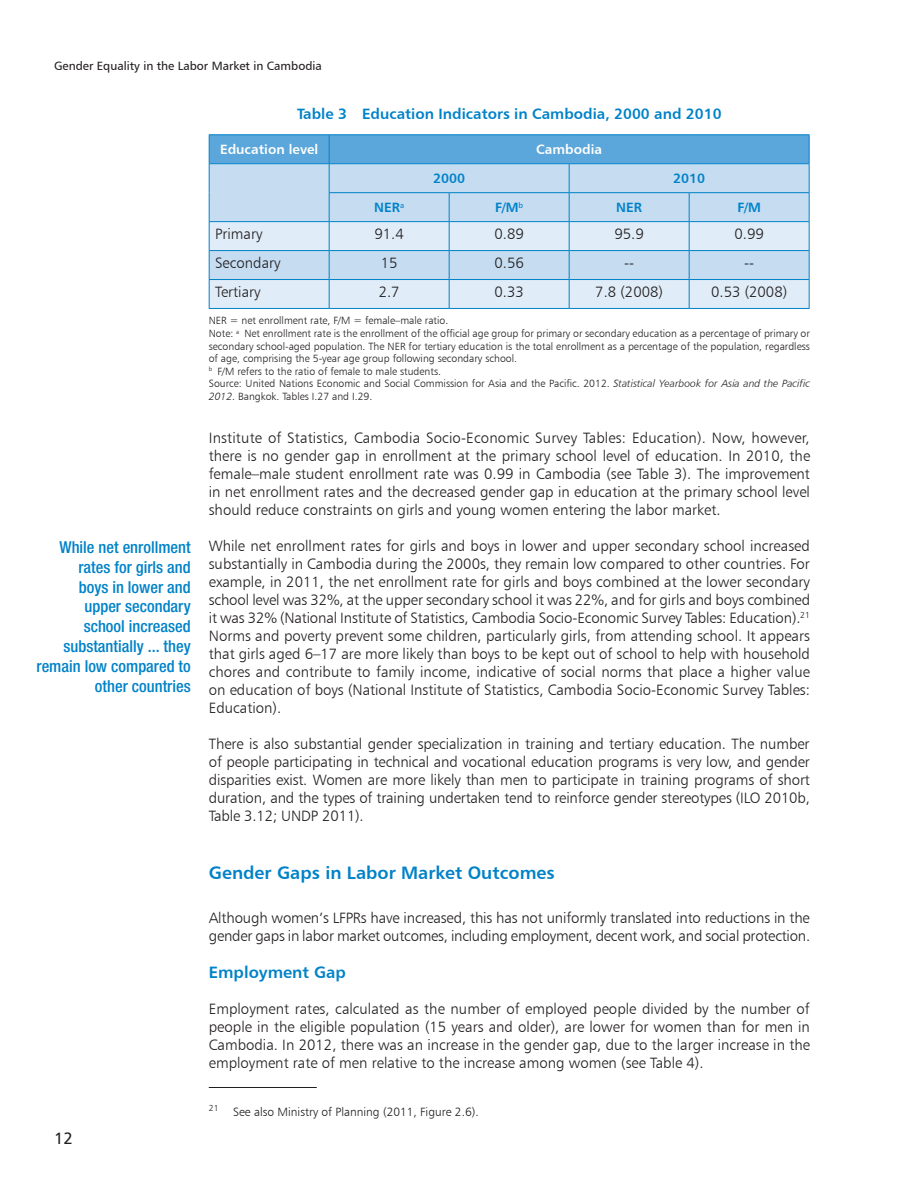
<style>
.page{position:relative;width:918px;height:1188px;background:#fff}
.page>*{position:absolute;margin:0;border:0;box-sizing:border-box;transform-origin:0 0}
.t1{font:18px "Humanist 777 BT Bold B";color:#0082c8}
.t2{font:500 condensed 16.5px/19.8px "Helvetica Neue";color:#0082c8;text-align:right}
.t3{font:16.5px "Humanist 777 BT Bold B";color:#0082c8}
.t4{font:16.5px "Humanist 777 BT Roman B";color:#231f20}
.t5{font:15px/18px "Humanist 777 BT Light B";letter-spacing:-.01em;color:#231f20;text-align:justify}
.t6{font:15px "Humanist 777 BT Bold B";color:#0082c8}
.t7{font:13.5px "Humanist 777 BT Bold B";color:#fff}
.t8{font:13.5px "Humanist 777 BT Bold B";color:#0082c8}
.t9{font:12px "Humanist 777 BT Light B";color:#231f20}
.t10{font:12px "Humanist 777 BT Roman B";color:#231f20}
.t11{font:10.5px/12.6px "Humanist 777 BT Light B";color:#231f20}
.s1{font-family:"Humanist 777 BT Light Italic B"}
</style>
<div class="page">
<hr style="left:209px;top:1087px;width:108px;height:1px;background:#231f20">
<hr style="left:209px;top:134px;width:120px;height:1px;background:#0082c8">
<hr style="left:329px;top:134px;width:120px;height:1px;background:#0082c8">
<hr style="left:449px;top:134px;width:120px;height:1px;background:#0082c8">
<hr style="left:569px;top:134px;width:120px;height:1px;background:#0082c8">
<hr style="left:689px;top:134px;width:121px;height:1px;background:#0082c8">
<hr style="left:209px;top:308px;width:120px;height:1px;background:#0082c8">
<hr style="left:329px;top:308px;width:120px;height:1px;background:#0082c8">
<hr style="left:449px;top:308px;width:120px;height:1px;background:#0082c8">
<hr style="left:569px;top:308px;width:120px;height:1px;background:#0082c8">
<hr style="left:689px;top:308px;width:121px;height:1px;background:#0082c8">
<svg style="left:209px;top:135px;width:601px;height:173px;background:#b5d5ed"></svg>
<p class="t10" style="left:54px;top:59px;width:269px">Gender Equality in the Labor Market in Cambodia</p>
<p class="t2" style="left:37px;top:537px;width:156px">While net enrollment rates for girls and<br>boys in lower and<br>upper secondary<br>school increased substantially ... they remain low compared to other countries</p>
<p class="t4" style="left:54px;top:1128px;width:20px">12</p>
<p class="t6" style="left:297px;top:105px;width:426px">Table 3 Education Indicators in Cambodia, 2000 and 2010</p>
<p class="t7" style="left:220px;top:141px;width:100px">Education level</p>
<p class="t7" style="left:536px;top:141px;width:67px">Cambodia</p>
<p class="t8" style="left:433px;top:170px;width:34px">2000</p>
<p class="t8" style="left:673px;top:170px;width:34px">2010</p>
<p class="t8" style="left:374px;top:199px;width:31px">NER<sup>a</sup></p>
<p class="t8" style="left:495px;top:199px;width:30px">F/M<sup>b</sup></p>
<p class="t8" style="left:616px;top:199px;width:27px">NER</p>
<p class="t8" style="left:737px;top:199px;width:25px">F/M</p>
<p class="t5" style="left:215px;top:225px;width:49px">Primary</p>
<p class="t5" style="left:374px;top:225px;width:31px">91.4</p>
<p class="t5" style="left:494px;top:225px;width:31px">0.89</p>
<p class="t5" style="left:614px;top:225px;width:31px">95.9</p>
<p class="t5" style="left:734px;top:225px;width:31px">0.99</p>
<p class="t5" style="left:215px;top:254px;width:67px">Secondary</p>
<p class="t5" style="left:381px;top:254px;width:18px">15</p>
<p class="t5" style="left:494px;top:254px;width:31px">0.56</p>
<p class="t5" style="left:624px;top:254px;width:12px">--</p>
<p class="t5" style="left:744px;top:254px;width:12px">--</p>
<p class="t5" style="left:215px;top:282px;width:47px">Tertiary</p>
<p class="t5" style="left:379px;top:282px;width:23px">2.7</p>
<p class="t5" style="left:494px;top:282px;width:31px">0.33</p>
<p class="t5" style="left:595px;top:282px;width:69px">7.8 (2008)</p>
<p class="t5" style="left:711px;top:282px;width:78px">0.53 (2008)</p>
<p class="t11" style="left:209px;top:314px;width:603px">NER = net enrollment rate, F/M = female–male ratio.<br>Note: <sup>a</sup> Net enrollment rate is the enrollment of the official age group for primary or secondary education as a percentage of primary or secondary school-aged population. The NER for tertiary education is the total enrollment as a percentage of the population, regardless of age, comprising the 5-year age group following secondary school.<br><sup>b</sup> F/M refers to the ratio of female to male students.<br>Source: United Nations Economic and Social Commission for Asia and the Pacific. 2012. <span class="s1">Statistical Yearbook for Asia and the Pacific 2012</span>. Bangkok. Tables I.27 and I.29.</p>
<p class="t5" style="left:209px;top:429px;width:603px">Institute of Statistics, Cambodia Socio-Economic Survey Tables: Education). Now, however, there is no gender gap in enrollment at the primary school level of education. In 2010, the female–male student enrollment rate was 0.99 in Cambodia (see Table 3). The improvement in net enrollment rates and the decreased gender gap in education at the primary school level should reduce constraints on girls and young women entering the labor market.</p>
<p class="t5" style="left:209px;top:537px;width:603px">While net enrollment rates for girls and boys in lower and upper secondary school increased substantially in Cambodia during the 2000s, they remain low compared to other countries. For example, in 2011, the net enrollment rate for girls and boys combined at the lower secondary school level was 32%, at the upper secondary school it was 22%, and for girls and boys combined it was 32% (National Institute of Statistics, Cambodia Socio-Economic Survey Tables: Education).<sup>21<br></sup>Norms and poverty prevent some children, particularly girls, from attending school. It appears that girls aged 6–17 are more likely than boys to be kept out of school to help with household chores and contribute to family income, indicative of social norms that place a higher value on education of boys (National Institute of Statistics, Cambodia Socio-Economic Survey Tables:<br>Education).</p>
<p class="t5" style="left:209px;top:735px;width:603px">There is also substantial gender specialization in training and tertiary education. The number of people participating in technical and vocational education programs is very low, and gender disparities exist. Women are more likely than men to participate in training programs of short duration, and the types of training undertaken tend to reinforce gender stereotypes (ILO 2010b, Table 3.12; UNDP 2011).</p>
<p class="t1" style="left:209px;top:861px;width:347px">Gender Gaps in Labor Market Outcomes</p>
<p class="t5" style="left:209px;top:908px;width:603px">Although women’s LFPRs have increased, this has not uniformly translated into reductions in the gender gaps in labor market outcomes, including employment, decent work, and social protection.</p>
<p class="t3" style="left:209px;top:962px;width:139px">Employment Gap</p>
<p class="t5" style="left:209px;top:1000px;width:603px">Employment rates, calculated as the number of employed people divided by the number of people in the eligible population (15 years and older), are lower for women than for men in Cambodia. In 2012, there was an increase in the gender gap, due to the larger increase in the employment rate of men relative to the increase among women (see Table 4).</p>
<p class="t9" style="left:209px;top:1104px;width:271px"><sup>21</sup> See also Ministry of Planning (2011, Figure 2.6).</p>
</div>
